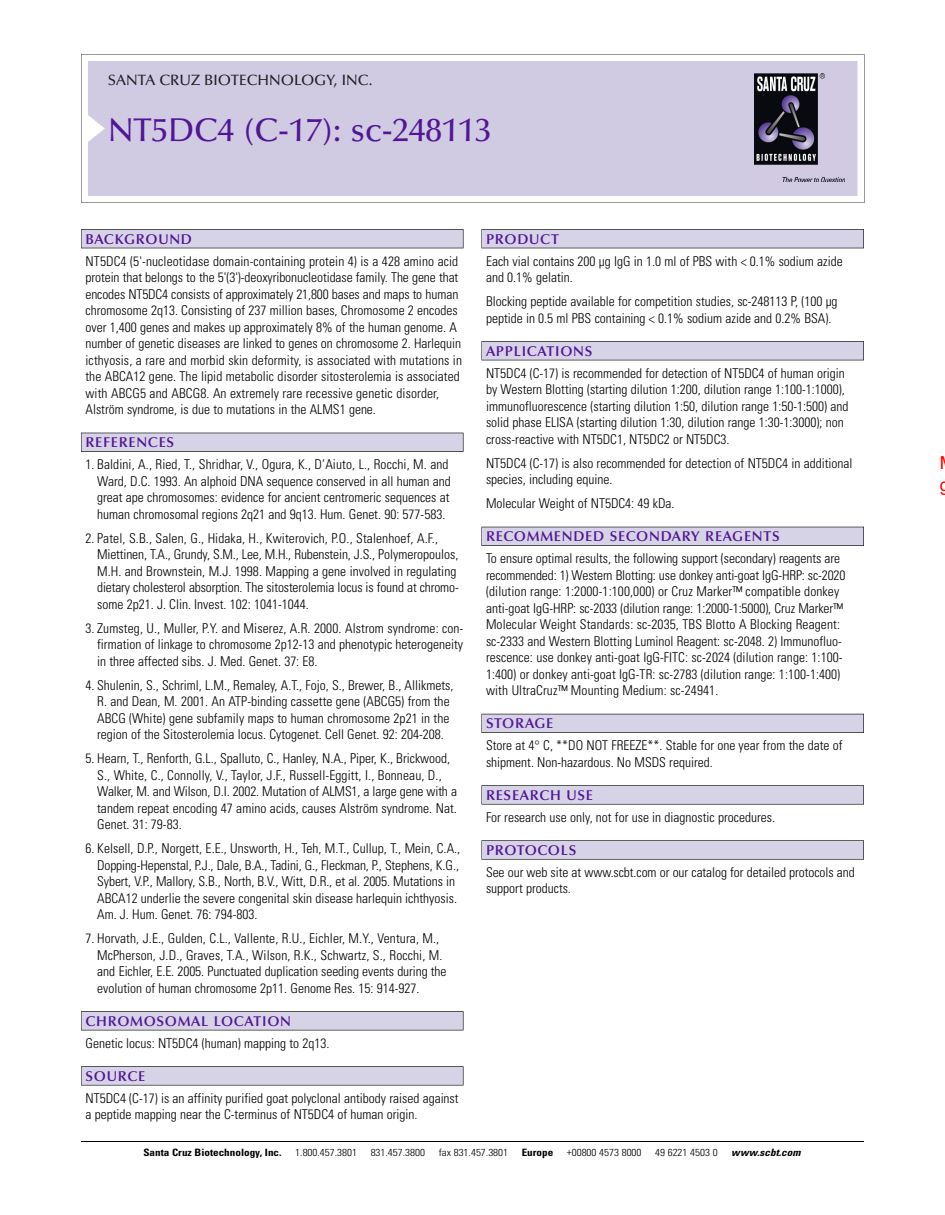
<style>
.page{position:relative;width:945px;height:1215px;background:#fff}
.page>*{position:absolute;margin:0;border:0;box-sizing:border-box;transform-origin:0 0}
.t1{font:500 33px "Optima";color:#511695}
.t2{font:18px "Helvetica";color:#f00}
.t3{font:500 15px "Optima";color:#231f20}
.t4{font:600 14.25px "Optima";letter-spacing:.05em;color:#511695}
.t5{font:300 condensed 13.5px/16.5px "Univers";color:#000}
.t6{font:300 condensed 10.2px "Univers";color:#000;scale:1.1 1}
.t7{font:700 condensed 10.2px "Univers";color:#000;scale:1.1 1}
.t8{font:italic 700 condensed 10.2px "Univers";letter-spacing:.005em;color:#000;scale:1.1 1}
</style>
<div class="page">
<svg style="left:81px;top:54px;width:783px;height:149px"></svg>
<div style="left:88px;top:61px;width:769px;height:135px;background:#d1cae3"></div>
<img style="left:755px;top:74px;width:90px;height:108px">
<div style="left:81px;top:229px;width:382px;height:19px;background:#525156"></div>
<div style="left:81px;top:230px;width:382px;height:18px;background:#d7d3e7"></div>
<div style="left:81px;top:433px;width:382px;height:19px;background:#515055"></div>
<div style="left:81px;top:433px;width:382px;height:18px;background:#d7d3e7"></div>
<div style="left:81px;top:1011px;width:382px;height:19px;background:#545357"></div>
<div style="left:81px;top:1012px;width:382px;height:18px;background:#d7d3e7"></div>
<div style="left:81px;top:1066px;width:382px;height:19px;background:#575759"></div>
<div style="left:81px;top:1067px;width:382px;height:18px;background:#d7d3e7"></div>
<div style="left:482px;top:229px;width:382px;height:19px;background:#525156"></div>
<div style="left:482px;top:230px;width:381px;height:18px;background:#d7d3e7"></div>
<div style="left:482px;top:341px;width:382px;height:19px;background:#525155"></div>
<div style="left:482px;top:342px;width:381px;height:18px;background:#d7d3e7"></div>
<div style="left:482px;top:527px;width:382px;height:19px;background:#525158"></div>
<div style="left:482px;top:527px;width:381px;height:18px;background:#d7d3e7"></div>
<div style="left:482px;top:714px;width:382px;height:19px;background:#54535a"></div>
<div style="left:482px;top:714px;width:381px;height:18px;background:#d7d3e7"></div>
<svg style="left:482px;top:785px;width:382px;height:20px"></svg>
<div style="left:482px;top:786px;width:381px;height:18px;background:#d7d3e7"></div>
<div style="left:482px;top:840px;width:382px;height:20px;background:#626263"></div>
<div style="left:482px;top:841px;width:381px;height:18px;background:#d7d3e7"></div>
<hr style="left:81px;top:1141px;width:783px;height:1px;background:#000">
<p class="t3" style="left:108px;top:74px;width:266px">SANTA CRUZ BIOTECHNOLOGY, INC.</p>
<h1 class="t1" style="left:108px;top:117px;width:385px">NT5DC4 (C-17): sc-248113</h1>
<p class="t4" style="left:86px;top:233px;width:108px">BACKGROUND</p>
<p class="t5" style="left:86px;top:254px;width:378px">NT5DC4 (5'-nucleotidase domain-containing protein 4) is a 428 amino acid protein that belongs to the 5'(3')-deoxyribonucleotidase family. The gene that encodes NT5DC4 consists of approximately 21,800 bases and maps to human chromosome 2q13. Consisting of 237 million bases, Chromosome 2 encodes over 1,400 genes and makes up approximately 8% of the human genome. A number of genetic diseases are linked to genes on chromosome 2. Harlequin icthyosis, a rare and morbid skin deformity, is associated with mutations in the ABCA12 gene. The lipid metabolic disorder sitosterolemia is associated with ABCG5 and ABCG8. An extremely rare recessive genetic disorder, Alström syndrome, is due to mutations in the ALMS1 gene.</p>
<p class="t4" style="left:86px;top:437px;width:90px">REFERENCES</p>
<p class="t5" style="left:97px;top:457px;width:355px;text-indent:-12px">1. Baldini, A., Ried, T., Shridhar, V., Ogura, K., D’Aiuto, L., Rocchi, M. and Ward, D.C. 1993. An alphoid DNA sequence conserved in all human and great ape chromosomes: evidence for ancient centromeric sequences at human chromosomal regions 2q21 and 9q13. Hum. Genet. 90: 577-583.</p>
<p class="t5" style="left:97px;top:531px;width:363px;text-indent:-12px">2. Patel, S.B., Salen, G., Hidaka, H., Kwiterovich, P.O., Stalenhoef, A.F., Miettinen, T.A., Grundy, S.M., Lee, M.H., Rubenstein, J.S., Polymeropoulos, M.H. and Brownstein, M.J. 1998. Mapping a gene involved in regulating dietary cholesterol absorption. The sitosterolemia locus is found at chromo&shy;some 2p21. J. Clin. Invest. 102: 1041-1044.</p>
<p class="t5" style="left:97px;top:621px;width:368px;text-align:justify;text-indent:-12px">3. Zumsteg, U., Muller, P.Y. and Miserez, A.R. 2000. Alstrom syndrome: con&shy;firmation of linkage to chromosome 2p12-13 and phenotypic heterogeneity in three affected sibs. J. Med. Genet. 37: E8.</p>
<p class="t5" style="left:86px;top:678px;width:369px;text-align:center">4. Shulenin, S., Schriml, L.M., Remaley, A.T., Fojo, S., Brewer, B., Allikmets, R. and Dean, M. 2001. An ATP-binding cassette gene (ABCG5) from the ABCG (White) gene subfamily maps to human chromosome 2p21 in the region of the Sitosterolemia locus. Cytogenet. Cell Genet. 92: 204-208.</p>
<p class="t5" style="left:97px;top:751px;width:361px;text-indent:-12px">5. Hearn, T., Renforth, G.L., Spalluto, C., Hanley, N.A., Piper, K., Brickwood, S., White, C., Connolly, V., Taylor, J.F., Russell-Eggitt, I., Bonneau, D., Walker, M. and Wilson, D.I. 2002. Mutation of ALMS1, a large gene with a tandem repeat encoding 47 amino acids, causes Alström syndrome. Nat.<br>Genet. 31: 79-83.</p>
<p class="t5" style="left:97px;top:841px;width:365px;text-indent:-12px">6. Kelsell, D.P., Norgett, E.E., Unsworth, H., Teh, M.T., Cullup, T., Mein, C.A., Dopping-Hepenstal, P.J., Dale, B.A., Tadini, G., Fleckman, P., Stephens, K.G., Sybert, V.P., Mallory, S.B., North, B.V., Witt, D.R., et al. 2005. Mutations in ABCA12 underlie the severe congenital skin disease harlequin ichthyosis.<br>Am. J. Hum. Genet. 76: 794-803.</p>
<p class="t5" style="left:97px;top:931px;width:351px;text-indent:-12px">7. Horvath, J.E., Gulden, C.L., Vallente, R.U., Eichler, M.Y., Ventura, M., McPherson, J.D., Graves, T.A., Wilson, R.K., Schwartz, S., Rocchi, M. and Eichler, E.E. 2005. Punctuated duplication seeding events during the evolution of human chromosome 2p11. Genome Res. 15: 914-927.</p>
<p class="t4" style="left:86px;top:1015px;width:207px">CHROMOSOMAL LOCATION</p>
<p class="t5" style="left:86px;top:1036px;width:245px">Genetic locus: NT5DC4 (human) mapping to 2q13.</p>
<p class="t4" style="left:86px;top:1070px;width:61px">SOURCE</p>
<p class="t5" style="left:86px;top:1091px;width:375px">NT5DC4 (C-17) is an affinity purified goat polyclonal antibody raised against a peptide mapping near the C-terminus of NT5DC4 of human origin.</p>
<p class="t4" style="left:486px;top:233px;width:74px">PRODUCT</p>
<p class="t5" style="left:486px;top:254px;width:358px">Each vial contains 200 µg IgG in 1.0 ml of PBS with &lt; 0.1% sodium azide and 0.1% gelatin.</p>
<p class="t5" style="left:486px;top:294px;width:353px">Blocking peptide available for competition studies, sc-248113 P, (100 µg peptide in 0.5 ml PBS containing &lt; 0.1% sodium azide and 0.2% BSA).</p>
<p class="t4" style="left:486px;top:345px;width:108px">APPLICATIONS</p>
<p class="t5" style="left:486px;top:366px;width:364px">NT5DC4 (C-17) is recommended for detection of NT5DC4 of human origin by Western Blotting (starting dilution 1:200, dilution range 1:100-1:1000), immunofluorescence (starting dilution 1:50, dilution range 1:50-1:500) and solid phase ELISA (starting dilution 1:30, dilution range 1:30-1:3000); non cross-reactive with NT5DC1, NT5DC2 or NT5DC3.</p>
<p class="t5" style="left:486px;top:456px;width:368px">NT5DC4 (C-17) is also recommended for detection of NT5DC4 in additional species, including equine.</p>
<p class="t5" style="left:486px;top:496px;width:190px">Molecular Weight of NT5DC4: 49 kDa.</p>
<p class="t4" style="left:486px;top:531px;width:295px">RECOMMENDED SECONDARY REAGENTS</p>
<p class="t5" style="left:486px;top:551px;width:361px">To ensure optimal results, the following support (secondary) reagents are recommended: 1) Western Blotting: use donkey anti-goat IgG-HRP: sc-2020 (dilution range: 1:2000-1:100,000) or Cruz Marker™ compatible donkey anti-goat IgG-HRP: sc-2033 (dilution range: 1:2000-1:5000), Cruz Marker™ Molecular Weight Standards: sc-2035, TBS Blotto A Blocking Reagent: sc-2333 and Western Blotting Luminol Reagent: sc-2048. 2) Immunofluo&shy;rescence: use donkey anti-goat IgG-FITC: sc-2024 (dilution range: 1:100- 1:400) or donkey anti-goat IgG-TR: sc-2783 (dilution range: 1:100-1:400) with UltraCruz™ Mounting Medium: sc-24941.</p>
<p class="t4" style="left:486px;top:718px;width:69px">STORAGE</p>
<p class="t5" style="left:486px;top:738px;width:358px">Store at 4° C, **DO NOT FREEZE**. Stable for one year from the date of shipment. Non-hazardous. No MSDS required.</p>
<p class="t4" style="left:486px;top:789px;width:109px">RESEARCH USE</p>
<p class="t5" style="left:486px;top:810px;width:290px">For research use only, not for use in diagnostic procedures.</p>
<p class="t4" style="left:486px;top:844px;width:92px">PROTOCOLS</p>
<p class="t5" style="left:486px;top:865px;width:370px">See our web site at www.scbt.com or our catalog for detailed protocols and support products.</p>
<p class="t7" style="left:143px;top:1148px;width:127px">Santa Cruz Biotechnology, Inc.</p>
<p class="t6" style="left:295px;top:1148px;width:58px">1.800.457.3801</p>
<p class="t6" style="left:371px;top:1148px;width:51px">831.457.3800</p>
<p class="t6" style="left:439px;top:1148px;width:65px">fax 831.457.3801</p>
<p class="t7" style="left:522px;top:1148px;width:30px">Europe</p>
<p class="t6" style="left:567px;top:1148px;width:69px">+00800 4573 8000</p>
<p class="t6" style="left:655px;top:1148px;width:58px">49 6221 4503 0</p>
<p class="t8" style="left:731px;top:1148px;width:64px">www.scbt.com</p>
<h2 class="t2" style="left:940px;top:474px;width:12px">g</h2>
</div>
